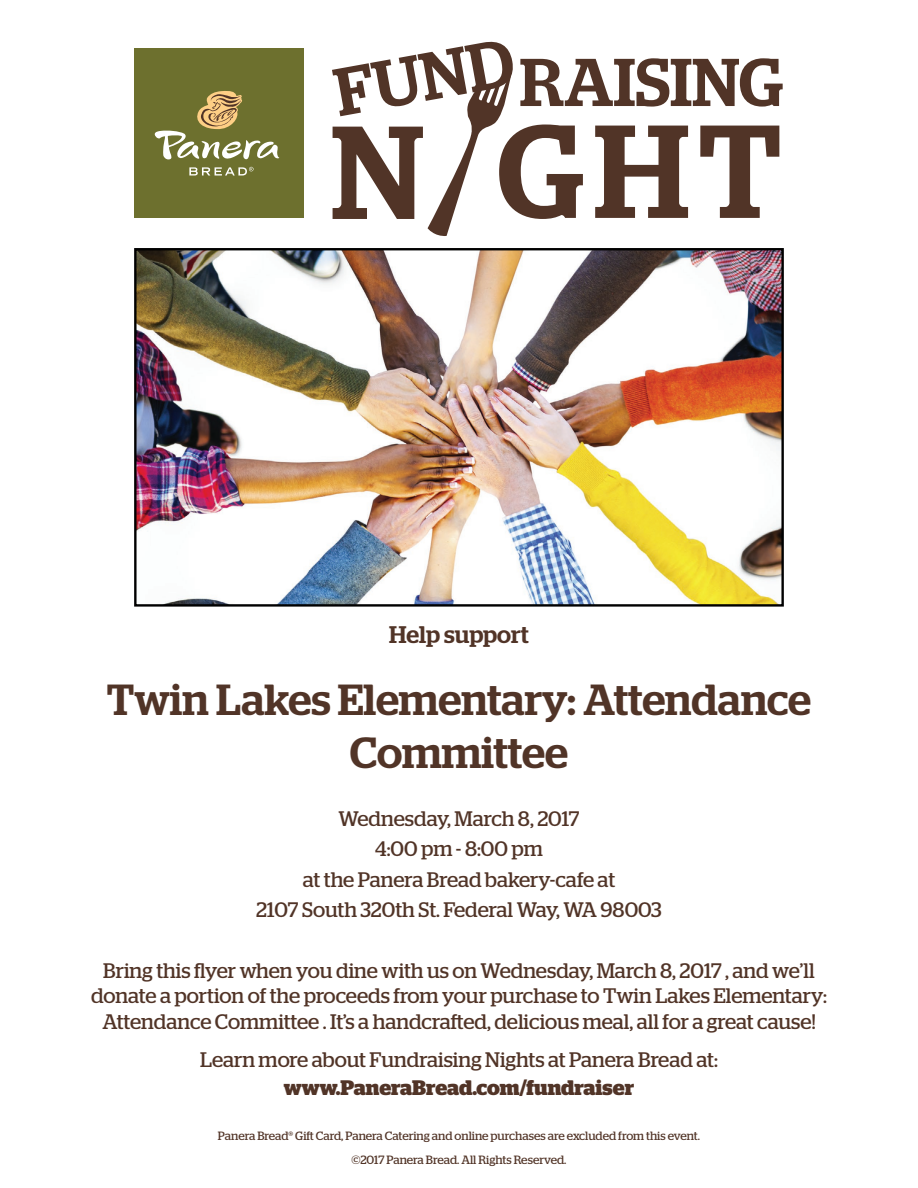
<style>
.page{position:relative;width:918px;height:1188px;background:#fff}
.page>*{position:absolute;margin:0;border:0;box-sizing:border-box;transform-origin:0 0}
.t1{font:500 43.5px/52.2px "Stag";color:#513427;text-align:center}
.t2{font:500 24px "Stag";color:#513427}
.t3{font:21px/30px "Stag";color:#513427;text-align:center}
.t4{font:700 21px "Stag";color:#513427}
.t5{font:12px "Stag";color:#513427}
</style>
<div class="page">
<img style="left:137px;top:251px;width:644px;height:353px">
<div style="left:134px;top:248px;width:650px;height:359px;border:2px solid #000"></div>
<svg style="left:332px;top:41px;width:451px;height:195px"></svg>
<div style="left:134px;top:48px;width:170px;height:169px;background:#6d702e"></div>
<svg style="left:189px;top:167px;width:65px;height:9px"></svg>
<svg style="left:155px;top:91px;width:125px;height:69px"></svg>
<p class="t2" style="left:389px;top:626px;width:141px">Help support</p>
<h1 class="t1" style="left:107px;top:677px;width:706px">Twin Lakes Elementary: Attendance<br>Committee</h1>
<p class="t3" style="left:256px;top:804px;width:407px">Wednesday, March 8, 2017<br>4:00 pm - 8:00 pm<br>at the Panera Bread bakery-cafe at<br>2107 South 320th St. Federal Way, WA 98003</p>
<p class="t3" style="left:91px;top:958px;width:737px;line-height:25.2px">Bring this flyer when you dine with us on Wednesday, March 8, 2017 , and we’ll donate a portion of the proceeds from your purchase to Twin Lakes Elementary:<br>Attendance Committee . It’s a handcrafted, delicious meal, all for a great cause!</p>
<p class="t3" style="left:200px;top:1045px;width:519px">Learn more about Fundraising Nights at Panera Bread at:</p>
<p class="t4" style="left:284px;top:1075px;width:352px">www.PaneraBread.com/fundraiser</p>
<p class="t5" style="left:218px;top:1129px;width:484px">Panera Bread® Gift Card, Panera Catering and online purchases are excluded from this event.</p>
<p class="t5" style="left:352px;top:1153px;width:216px">©2017 Panera Bread. All Rights Reserved.</p>
</div>
